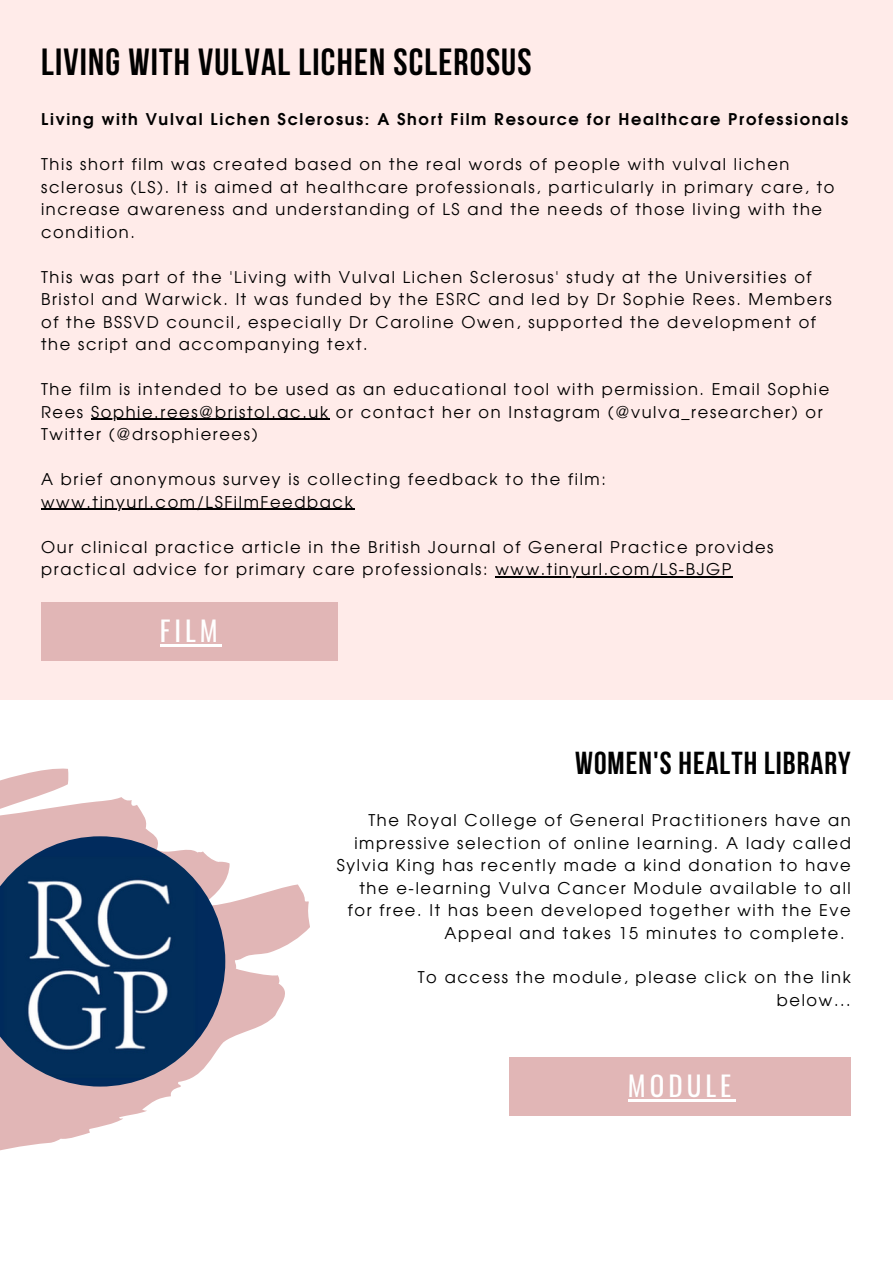
<style>
.page{position:relative;width:893px;height:1264px;background:#fff}
.page>*{position:absolute;margin:0;border:0;box-sizing:border-box;transform-origin:0 0}
.t1{font:700 37.65px "Bebas Neue";letter-spacing:.03em;color:#000}
.t2{font:700 31.65px "Bebas Neue";letter-spacing:.03em;color:#000}
.t3{font:27.15px "Oswald";letter-spacing:.145em;color:#fff}
.t4{font:16.2px/22.5px "Evolventa";letter-spacing:.1em;color:#000}
.t5{font:700 16.2px "Evolventa";letter-spacing:.1em;color:#000}
</style>
<div class="page">
<svg style="left:0;top:768px;width:310px;height:383px"></svg>
<div style="left:0;top:0;width:892px;height:699px;background:#ffebe9"></div>
<hr style="left:91px;top:419px;width:239px;height:1px;background:#000">
<hr style="left:41px;top:509px;width:313px;height:1px;background:#000">
<hr style="left:495px;top:576px;width:238px;height:1px;background:#000">
<div style="left:41px;top:602px;width:296px;height:58px;background:#e1b6b6"></div>
<hr style="left:160px;top:644px;width:62px;height:2px;background:#fff">
<img style="left:0;top:836px;width:225px;height:250px">
<div style="left:509px;top:1057px;width:341px;height:58px;background:#e1b6b6"></div>
<hr style="left:628px;top:1099px;width:107px;height:2px;background:#fff">
<p class="t1" style="left:41px;top:47px;width:492px">LIVING WITH VULVAL LICHEN SCLEROSUS</p>
<p class="t5" style="left:41px;top:112px;width:808px">Living with Vulval Lichen Sclerosus: A Short Film Resource for Healthcare Professionals</p>
<p class="t4" style="left:41px;top:154px;width:795px">This short film was created based on the real words of people with vulval lichen sclerosus (LS). It is aimed at healthcare professionals, particularly in primary care, to increase awareness and understanding of LS and the needs of those living with the condition.</p>
<p class="t4" style="left:41px;top:266px;width:792px">This was part of the 'Living with Vulval Lichen Sclerosus' study at the Universities of Bristol and Warwick. It was funded by the ESRC and led by Dr Sophie Rees. Members of the BSSVD council, especially Dr Caroline Owen, supported the development of the script and accompanying text.</p>
<p class="t4" style="left:41px;top:379px;width:789px">The film is intended to be used as an educational tool with permission. Email Sophie<br>Rees Sophie.rees@bristol.ac.uk or contact her on Instagram (@vulva_researcher) or<br>Twitter (@drsophierees)</p>
<p class="t4" style="left:41px;top:469px;width:566px">A brief anonymous survey is collecting feedback to the film: www.tinyurl.com/LSFilmFeedback</p>
<p class="t4" style="left:41px;top:536px;width:734px">Our clinical practice article in the British Journal of General Practice provides practical advice for primary care professionals: www.tinyurl.com/LS-BJGP</p>
<p class="t3" style="left:160px;top:609px;width:59px">FILM</p>
<p class="t2" style="left:575px;top:750px;width:277px">WOMEN'S HEALTH LIBRARY</p>
<p class="t4" style="left:368px;top:810px;width:484px">The Royal College of General Practitioners have an</p>
<p class="t4" style="left:354px;top:832px;width:498px">impressive selection of online learning. A lady called</p>
<p class="t4" style="left:337px;top:855px;width:515px">Sylvia King has recently made a kind donation to have</p>
<p class="t4" style="left:359px;top:877px;width:493px">the e-learning Vulva Cancer Module available to all</p>
<p class="t4" style="left:348px;top:899px;width:504px">for free. It has been developed together with the Eve</p>
<p class="t4" style="left:444px;top:922px;width:401px">Appeal and takes 15 minutes to complete.</p>
<p class="t4" style="left:418px;top:967px;width:434px;text-align:right">To access the module, please click on the link below...</p>
<p class="t3" style="left:628px;top:1064px;width:105px">MODULE</p>
</div>
